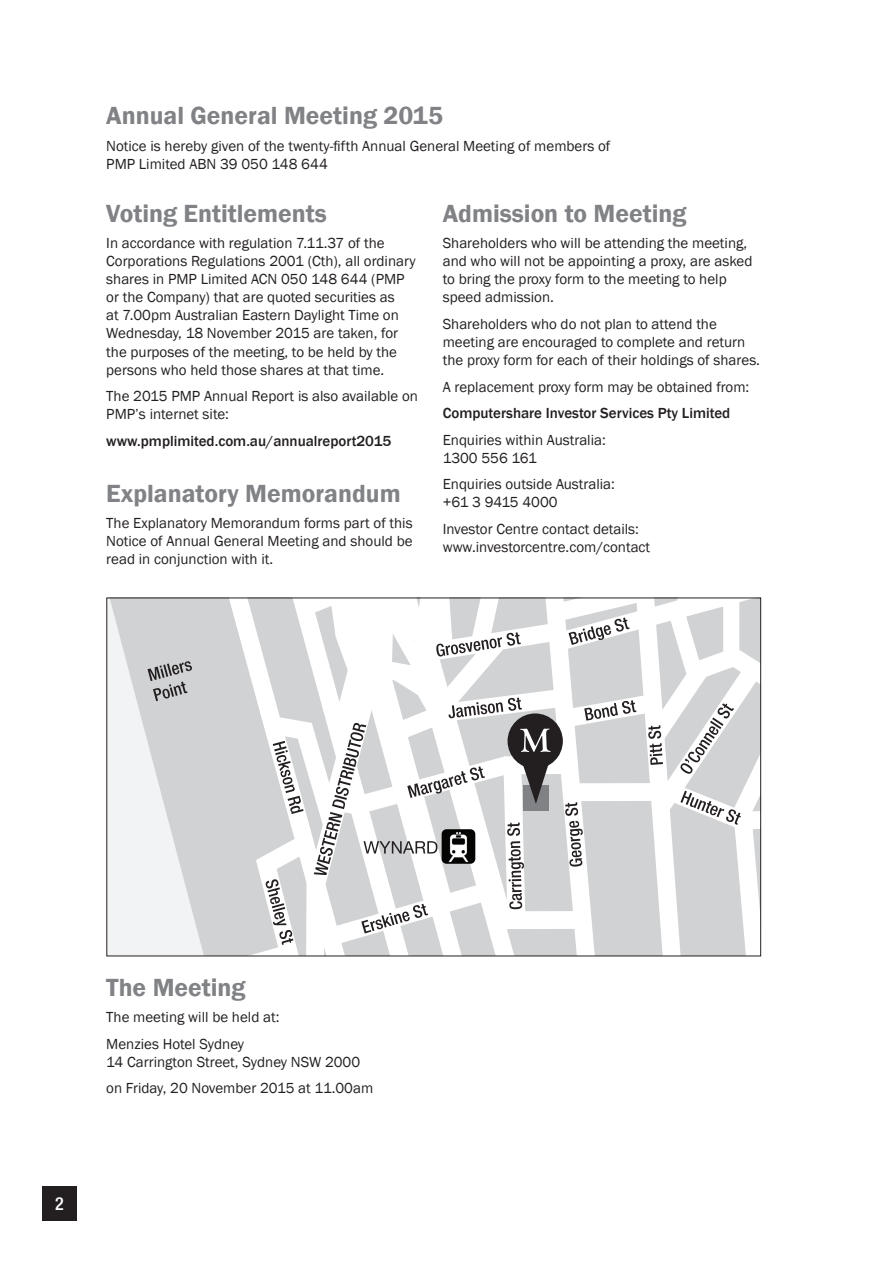
<style>
.page{position:relative;width:893px;height:1263px;background:#fff}
.page>*{position:absolute;margin:0;border:0;box-sizing:border-box;transform-origin:0 0}
.IN_HEADER{font:600 25.5px "Franklin Gothic";color:#808285}
.IN_PG_NUMBER{font:500 condensed 18px "Helvetica Neue LT Std";color:#fff}
.IN_BODY{font:15px/18px "Franklin Gothic";color:#231f20}
.IN_BODY-2{font:500 15px "Franklin Gothic";color:#231f20}
.IN_URL{font:500 15px "Franklin Gothic";color:#231f20}
</style>
<div class="page">
<div style="left:43px;top:1186px;width:34px;height:34px;background:#231f20"></div>
<svg style="left:108px;top:599px;width:75px;height:355px;fill:#f2f3f4"></svg>
<div style="left:183px;top:599px;width:56px;height:355px;background:#d1d2d4"></div>
<svg style="left:148px;top:661px;width:44px;height:40px;background:#a7a7a9"></svg>
<svg style="left:239px;top:599px;width:520px;height:355px"></svg>
<p class="IN_HEADER" style="left:106px;top:100px;width:338px">Annual General Meeting 2015</p>
<p class="IN_BODY" style="left:106px;top:137px;width:506px">Notice is hereby given of the twenty-fifth Annual General Meeting of members of<br>PMP Limited ABN 39 050 148 644</p>
<p class="IN_HEADER" style="left:106px;top:198px;width:222px">Voting Entitlements</p>
<p class="IN_BODY" style="left:106px;top:235px;width:311px">In accordance with regulation 7.11.37 of the Corporations Regulations 2001 (Cth), all ordinary shares in PMP Limited ACN 050 148 644 (PMP or the Company) that are quoted securities as<br>at 7.00pm Australian Eastern Daylight Time on Wednesday, 18 November 2015 are taken, for the purposes of the meeting, to be held by the persons who held those shares at that time.</p>
<p class="IN_BODY" style="left:106px;top:387px;width:313px">The 2015 PMP Annual Report is also available on<br>PMP’s internet site:</p>
<p class="IN_URL" style="left:106px;top:431px;width:286px">www.pmplimited.com.au/annualreport2015</p>
<p class="IN_HEADER" style="left:106px;top:477px;width:296px">Explanatory Memorandum</p>
<p class="IN_BODY" style="left:106px;top:514px;width:308px;text-align:justify">The Explanatory Memorandum forms part of this Notice of Annual General Meeting and should be read in conjunction with it.</p>
<p class="IN_HEADER" style="left:443px;top:198px;width:245px">Admission to Meeting</p>
<p class="IN_BODY" style="left:443px;top:235px;width:311px">Shareholders who will be attending the meeting, and who will not be appointing a proxy, are asked to bring the proxy form to the meeting to help speed admission.</p>
<p class="IN_BODY" style="left:443px;top:315px;width:319px">Shareholders who do not plan to attend the meeting are encouraged to complete and return the proxy form for each of their holdings of shares.</p>
<p class="IN_BODY" style="left:443px;top:378px;width:308px">A replacement proxy form may be obtained from:</p>
<p class="IN_BODY-2" style="left:443px;top:404px;width:289px">Computershare Investor Services Pty Limited</p>
<p class="IN_BODY" style="left:443px;top:431px;width:165px">Enquiries within Australia:<br>1300 556 161</p>
<p class="IN_BODY" style="left:443px;top:475px;width:174px">Enquiries outside Australia: +61 3 9415 4000</p>
<p class="IN_BODY" style="left:443px;top:520px;width:209px">Investor Centre contact details: www.investorcentre.com/contact</p>
<p class="IN_PG_NUMBER" style="left:55px;top:1193px;width:10px">2</p>
<p class="IN_HEADER" style="left:106px;top:972px;width:141px">The Meeting</p>
<p class="IN_BODY" style="left:106px;top:1009px;width:175px">The meeting will be held at:</p>
<p class="IN_BODY" style="left:106px;top:1035px;width:255px">Menzies Hotel Sydney<br>14 Carrington Street, Sydney NSW 2000</p>
<p class="IN_BODY" style="left:106px;top:1080px;width:268px">on Friday, 20 November 2015 at 11.00am</p>
</div>
